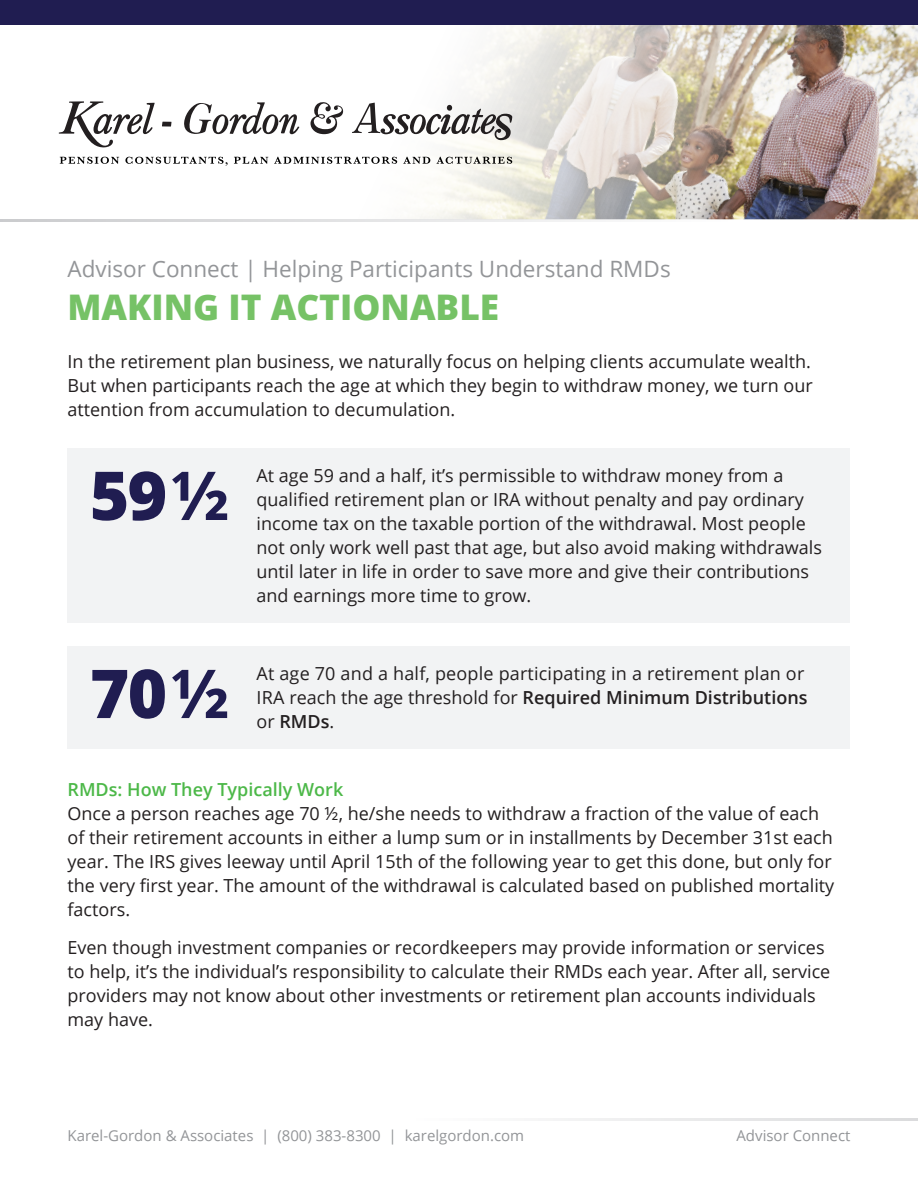
<style>
.page{position:relative;width:918px;height:1188px;background:#fff}
.page>*{position:absolute;margin:0;border:0;box-sizing:border-box;transform-origin:0 0}
.t1{font:800 67.5px "Open Sans";color:#201d51}
.t2{font:800 35.25px "Open Sans";color:#76c266}
.t3{font:22.5px "Open Sans";color:#939598}
.t4{font:18px/24px "Open Sans";color:#231f20}
.t5{font:15px "Open Sans";color:#939598}
.s1{font-weight:700}
.s2{font-weight:600}
.s3{font-weight:600;color:#4cb848}
</style>
<div class="page">
<img style="left:347px;top:24px;width:571px;height:195px">
<hr style="left:0;top:219px;width:728px;height:3px;background:#bcbdc0">
<div style="left:0;top:0;width:918px;height:24px;background:#201d51"></div>
<hr style="left:416px;top:1118px;width:502px;height:2px;background:#bcbdc0">
<svg style="left:60px;top:157px;width:59px;height:7px"></svg>
<svg style="left:125px;top:157px;width:103px;height:9px"></svg>
<svg style="left:234px;top:157px;width:34px;height:7px"></svg>
<svg style="left:274px;top:157px;width:123px;height:7px"></svg>
<svg style="left:403px;top:157px;width:27px;height:7px"></svg>
<svg style="left:436px;top:157px;width:76px;height:7px"></svg>
<svg style="left:162px;top:122px;width:9px;height:5px"></svg>
<svg style="left:184px;top:102px;width:115px;height:32px"></svg>
<svg style="left:352px;top:103px;width:160px;height:37px"></svg>
<svg style="left:311px;top:102px;width:32px;height:32px"></svg>
<svg style="left:59px;top:101px;width:96px;height:47px"></svg>
<div style="left:68px;top:448px;width:782px;height:174px;background:#f2f3f4"></div>
<div style="left:68px;top:646px;width:782px;height:102px;background:#f2f3f4"></div>
<p class="t3" style="left:68px;top:253px;width:605px">Advisor Connect | Helping Participants Understand RMDs</p>
<p class="t2" style="left:68px;top:281px;width:433px">MAKING IT ACTIONABLE</p>
<p class="t4" style="left:68px;top:349px;width:747px;text-align:justify">In the retirement plan business, we naturally focus on helping clients accumulate wealth.<br>But when participants reach the age at which they begin to withdraw money, we turn our attention from accumulation to decumulation.</p>
<p class="t1" style="left:90px;top:444px;width:142px">59<span class="s1">½</span></p>
<p class="t1" style="left:90px;top:642px;width:142px">70<span class="s1">½</span></p>
<p class="t4" style="left:256px;top:463px;width:567px">At age 59 and a half, it’s permissible to withdraw money from a qualified retirement plan or IRA without penalty and pay ordinary income tax on the taxable portion of the withdrawal. Most people not only work well past that age, but also avoid making withdrawals until later in life in order to save more and give their contributions and earnings more time to grow.</p>
<p class="t4" style="left:256px;top:661px;width:553px">At age 70 and a half, people participating in a retirement plan or<br>IRA reach the age threshold for <span class="s2">Required Minimum Distributions </span>or <span class="s2">RMDs</span>.</p>
<p class="t4" style="left:68px;top:777px;width:768px"><span class="s3">RMDs: How They Typically Work<br></span>Once a person reaches age 70 ½, he/she needs to withdraw a fraction of the value of each of their retirement accounts in either a lump sum or in installments by December 31st each year. The IRS gives leeway until April 15th of the following year to get this done, but only for the very first year. The amount of the withdrawal is calculated based on published mortality factors.</p>
<p class="t4" style="left:68px;top:935px;width:764px">Even though investment companies or recordkeepers may provide information or services to help, it’s the individual’s responsibility to calculate their RMDs each year. After all, service providers may not know about other investments or retirement plan accounts individuals may have.</p>
<p class="t5" style="left:68px;top:1125px;width:458px">Karel-Gordon &amp; Associates | (800) 383-8300 | karelgordon.com</p>
<p class="t5" style="left:736px;top:1125px;width:116px">Advisor Connect</p>
</div>
